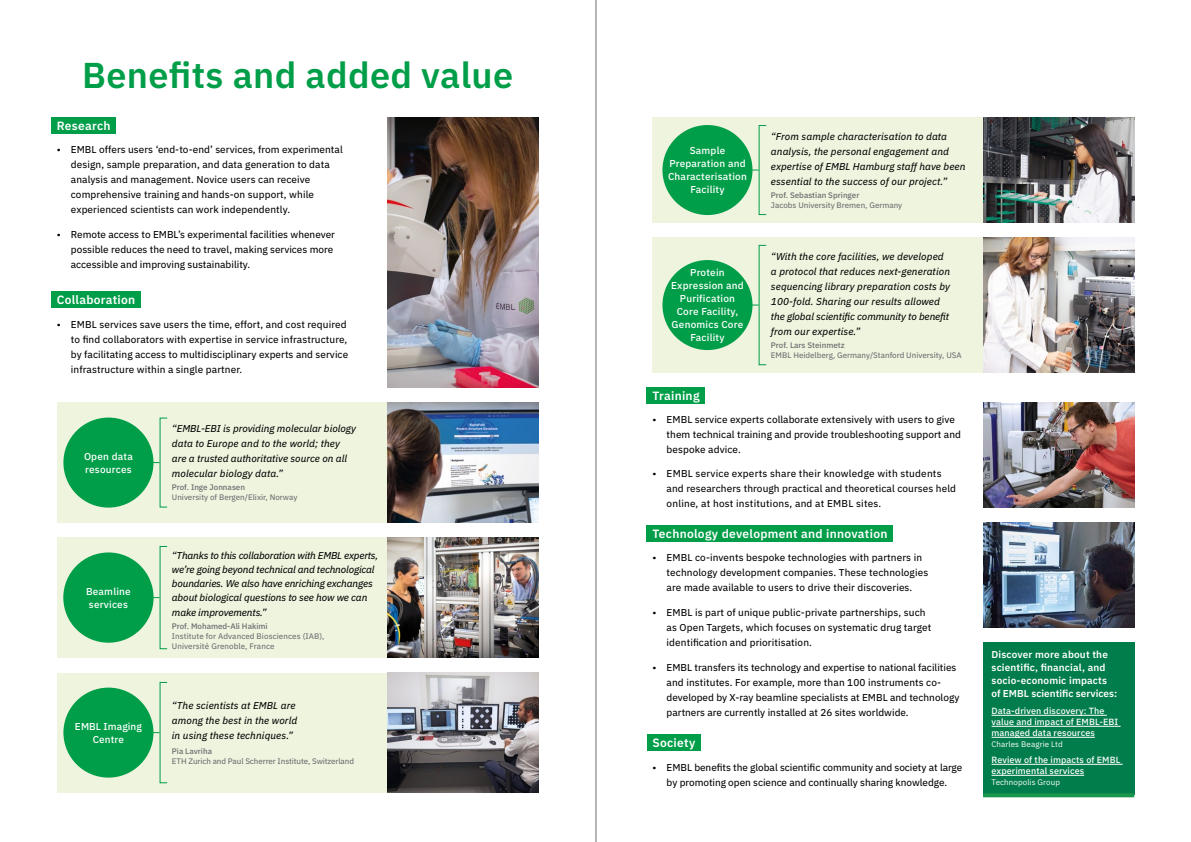
<style>
.page{position:relative;width:1191px;height:842px;background:#fff}
.page>*{position:absolute;margin:0;border:0;box-sizing:border-box;transform-origin:0 0}
.AR_Headline_innerpages_Sans_36_38_semibo{font:600 36px "IBM Plex Sans";letter-spacing:.01em;color:#009e48}
.AR_Location_Sans_12_15_semibold_greenbar{font:600 12px "IBM Plex Sans";letter-spacing:.025em;color:#fff}
.t1{font:10px/15px "IBM Plex Sans Text";letter-spacing:.005em;color:#000}
.AR_quote_10_15_ittext_NoBL{font:italic 10px/15px "IBM Plex Sans Text";letter-spacing:.005em;color:#000}
.Testimonials_ServiceName_10_13_white{font:500 10px/13px "IBM Plex Sans";letter-spacing:.02em;color:#fff;text-align:center}
.AR_quote_10_15_ittext_NoBL-2{font:italic 10px/14px "IBM Plex Sans Text";letter-spacing:-.015em;color:#000}
.Digital-copy-11pt-text-Green_line{font:600 10px/13px "IBM Plex Sans";letter-spacing:.015em;color:#fff}
.Digital-copy-11pt-text-Green_line-2{font:500 9px/11px "IBM Plex Sans";letter-spacing:.01em;color:#fff}
.AR_person_Sans_8_10_text_Grey{font:8px/10px "IBM Plex Sans Text";color:#696d6f}
.AR_person_Sans_8_10_text_Grey-2{font:500 8px "IBM Plex Sans";color:#696d6f}
.Digital-copy-11pt-text-Green_line-3{font:8px "IBM Plex Sans";letter-spacing:.01em;color:#fff}
</style>
<div class="page">
<div style="left:57px;top:403px;width:330px;height:120px;background:#eef4de"></div>
<div style="left:652px;top:118px;width:482px;height:105px;background:#eef4de"></div>
<div style="left:652px;top:238px;width:482px;height:135px;background:#eef4de"></div>
<div style="left:57px;top:673px;width:330px;height:119px;background:#eef4de"></div>
<img style="left:387px;top:118px;width:152px;height:270px">
<img style="left:983px;top:403px;width:151px;height:105px">
<div style="left:51px;top:118px;width:65px;height:16px;background:#009e48"></div>
<div style="left:51px;top:292px;width:90px;height:16px;background:#009e48"></div>
<div style="left:63px;top:418px;width:90px;height:90px;background:#009e48;border-radius:50%"></div>
<div style="left:63px;top:688px;width:90px;height:90px;background:#009e48;border-radius:50%"></div>
<div style="left:662px;top:125px;width:90px;height:90px;background:#009e48;border-radius:50%"></div>
<div style="left:662px;top:260px;width:90px;height:90px;background:#009e48;border-radius:50%"></div>
<img style="left:387px;top:403px;width:152px;height:120px">
<img style="left:387px;top:673px;width:152px;height:120px">
<div style="left:57px;top:538px;width:330px;height:120px;background:#eef4de"></div>
<div style="left:63px;top:552px;width:91px;height:91px;background:#009e48;border-radius:50%"></div>
<img style="left:387px;top:538px;width:152px;height:120px">
<img style="left:983px;top:118px;width:151px;height:105px">
<img style="left:983px;top:238px;width:151px;height:135px">
<img style="left:983px;top:523px;width:151px;height:104px">
<div style="left:647px;top:387px;width:58px;height:17px;background:#009e48"></div>
<div style="left:647px;top:526px;width:245px;height:16px;background:#009e48"></div>
<div style="left:647px;top:735px;width:53px;height:16px;background:#009e48"></div>
<div style="left:983px;top:642px;width:151px;height:152px;background:#007d4a"></div>
<hr style="left:983px;top:793px;width:151px;height:4px;background:#18974c">
<hr style="left:991px;top:715px;width:115px;height:1px;background:#fff">
<hr style="left:991px;top:726px;width:129px;height:1px;background:#fff">
<hr style="left:991px;top:737px;width:103px;height:1px;background:#fff">
<hr style="left:991px;top:764px;width:131px;height:1px;background:#fff">
<hr style="left:991px;top:775px;width:93px;height:1px;background:#fff">
<hr style="left:596px;top:0;width:1px;height:842px;background:#696d6f">
<p class="AR_Headline_innerpages_Sans_36_38_semibo" style="left:82px;top:46px;width:432px">Benefits and added value</p>
<p class="AR_Location_Sans_12_15_semibold_greenbar" style="left:57px;top:116px;width:55px">Research</p>
<p class="t1" style="left:71px;top:141px;width:273px;text-indent:-14px">• EMBL offers users ‘end-to-end’ services, from experimental design, sample preparation, and data generation to data analysis and management. Novice users can receive comprehensive training and hands-on support, while experienced scientists can work independently.</p>
<p class="t1" style="left:71px;top:226px;width:265px;text-indent:-14px">• Remote access to EMBL’s experimental facilities whenever possible reduces the need to travel, making services more accessible and improving sustainability.</p>
<p class="AR_Location_Sans_12_15_semibold_greenbar" style="left:57px;top:290px;width:80px">Collaboration</p>
<p class="t1" style="left:71px;top:316px;width:279px;text-indent:-14px">• EMBL services save users the time, effort, and cost required to find collaborators with expertise in service infrastructure, by facilitating access to multidisciplinary experts and service infrastructure within a single partner.</p>
<p class="Testimonials_ServiceName_10_13_white" style="left:84px;top:449px;width:50px;text-align:left">Open data resources</p>
<p class="Testimonials_ServiceName_10_13_white" style="left:86px;top:584px;width:46px;text-align:left">Beamline services</p>
<p class="Testimonials_ServiceName_10_13_white" style="left:75px;top:719px;width:68px">EMBL Imaging<br>Centre</p>
<p class="AR_quote_10_15_ittext_NoBL" style="left:172px;top:420px;width:186px">“EMBL-EBI is providing molecular biology data to Europe and to the world; they are a trusted authoritative source on all molecular biology data.”</p>
<p class="AR_person_Sans_8_10_text_Grey-2" style="left:172px;top:481px;width:75px">Prof. Inge Jonnasen</p>
<p class="AR_person_Sans_8_10_text_Grey" style="left:172px;top:491px;width:127px">University of Bergen/Elixir, Norway</p>
<p class="AR_quote_10_15_ittext_NoBL-2" style="left:172px;top:547px;width:208px">“Thanks to this collaboration with EMBL experts, we’re going beyond technical and technological boundaries. We also have enriching exchanges about biological questions to see how we can</p>
<p class="AR_quote_10_15_ittext_NoBL" style="left:172px;top:604px;width:96px">make improvements.”</p>
<p class="AR_person_Sans_8_10_text_Grey-2" style="left:172px;top:619px;width:97px">Prof. Mohamed-Ali Hakimi</p>
<p class="AR_person_Sans_8_10_text_Grey" style="left:172px;top:630px;width:154px">Institute for Advanced Biosciences (IAB),<br>Université Grenoble, France</p>
<p class="AR_quote_10_15_ittext_NoBL" style="left:172px;top:697px;width:127px">“The scientists at EMBL are among the best in the world in using these techniques.”</p>
<p class="AR_person_Sans_8_10_text_Grey-2" style="left:172px;top:745px;width:42px">Pia Lavriha</p>
<p class="AR_person_Sans_8_10_text_Grey" style="left:172px;top:756px;width:184px">ETH Zurich and Paul Scherrer Institute, Switzerland</p>
<p class="Testimonials_ServiceName_10_13_white" style="left:668px;top:144px;width:80px">Sample<br>Preparation and<br>Characterisation<br>Facility</p>
<p class="Testimonials_ServiceName_10_13_white" style="left:671px;top:266px;width:74px">Protein<br>Expression and<br>Purification<br>Core Facility,<br>Genomics Core<br>Facility</p>
<p class="AR_quote_10_15_ittext_NoBL" style="left:771px;top:128px;width:196px">“From sample characterisation to data analysis, the personal engagement and expertise of EMBL Hamburg staff have been essential to the success of our project.”</p>
<p class="AR_person_Sans_8_10_text_Grey-2" style="left:771px;top:189px;width:90px">Prof. Sebastian Springer</p>
<p class="AR_person_Sans_8_10_text_Grey" style="left:771px;top:199px;width:133px">Jacobs University Bremen, Germany</p>
<p class="AR_quote_10_15_ittext_NoBL" style="left:771px;top:248px;width:181px">“With the core facilities, we developed a protocol that reduces next-generation sequencing library preparation costs by 100-fold. Sharing our results allowed the global scientific community to benefit from our expertise.”</p>
<p class="AR_person_Sans_8_10_text_Grey-2" style="left:771px;top:339px;width:75px">Prof. Lars Steinmetz</p>
<p class="AR_person_Sans_8_10_text_Grey" style="left:771px;top:349px;width:192px">EMBL Heidelberg, Germany/Stanford University, USA</p>
<p class="AR_Location_Sans_12_15_semibold_greenbar" style="left:652px;top:386px;width:49px">Training</p>
<p class="t1" style="left:666px;top:411px;width:296px;text-indent:-14px">• EMBL service experts collaborate extensively with users to give them technical training and provide troubleshooting support and bespoke advice.</p>
<p class="t1" style="left:666px;top:465px;width:291px;text-indent:-14px">• EMBL service experts share their knowledge with students and researchers through practical and theoretical courses held online, at host institutions, and at EMBL sites.</p>
<p class="AR_Location_Sans_12_15_semibold_greenbar" style="left:652px;top:524px;width:236px">Technology development and innovation</p>
<p class="t1" style="left:666px;top:549px;width:263px;text-indent:-14px">• EMBL co-invents bespoke technologies with partners in technology development companies. These technologies are made available to users to drive their discoveries.</p>
<p class="t1" style="left:666px;top:604px;width:266px;text-indent:-14px">• EMBL is part of unique public-private partnerships, such as Open Targets, which focuses on systematic drug target identification and prioritisation.</p>
<p class="t1" style="left:666px;top:659px;width:294px;text-indent:-14px">• EMBL transfers its technology and expertise to national facilities and institutes. For example, more than 100 instruments co&shy;developed by X-ray beamline specialists at EMBL and technology partners are currently installed at 26 sites worldwide.</p>
<p class="AR_Location_Sans_12_15_semibold_greenbar" style="left:652px;top:733px;width:44px">Society</p>
<p class="t1" style="left:652px;top:759px;width:311px;text-align:center">• EMBL benefits the global scientific community and society at large by promoting open science and continually sharing knowledge.</p>
<p class="Digital-copy-11pt-text-Green_line" style="left:991px;top:647px;width:127px">Discover more about the scientific, financial, and socio-economic impacts of EMBL scientific services:</p>
<p class="Digital-copy-11pt-text-Green_line-2" style="left:991px;top:705px;width:128px">Data-driven discovery: The value and impact of EMBL-EBI managed data resources</p>
<p class="Digital-copy-11pt-text-Green_line-3" style="left:991px;top:738px;width:73px">Charles Beagrie Ltd</p>
<p class="Digital-copy-11pt-text-Green_line-2" style="left:991px;top:754px;width:130px">Review of the impacts of EMBL experimental services</p>
<p class="Digital-copy-11pt-text-Green_line-3" style="left:991px;top:776px;width:70px">Technopolis Group</p>
</div>
